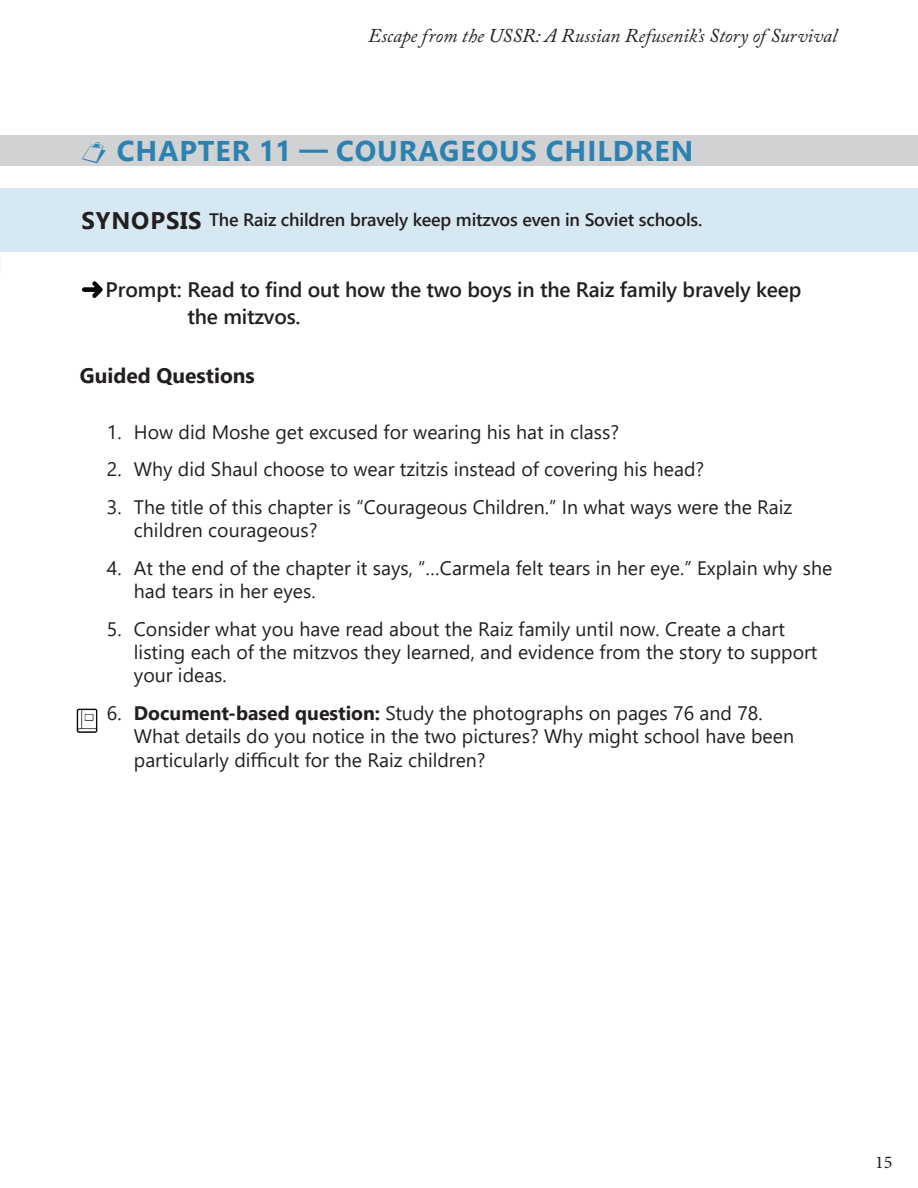
<style>
.page{position:relative;width:918px;height:1188px;background:#fff}
.page>*{position:absolute;margin:0;border:0;box-sizing:border-box;transform-origin:0 0}
.t1{font:700 28.5px "Segoe UI";letter-spacing:.035em;color:#2b82b1}
.t2{font:600 21px/27px "Segoe UI";letter-spacing:-.01em;color:#231f20}
.t3{font:700 21px "Segoe UI";color:#231f20}
.t4{font:19.5px/23.4px "Segoe UI";color:#231f20}
.t5{font:italic 19.5px "Adobe Caslon Pro";color:#231f20}
.t6{font:600 18px "Segoe UI";letter-spacing:-.01em;color:#231f20}
.t7{font:18px "Minion Pro";color:#231f20}
.s1{font-weight:700;font-size:24px}
.s2{font-weight:700}
</style>
<div class="page">
<div style="left:0;top:135px;width:918px;height:31px;background:#d1d2d4"></div>
<img style="left:82px;top:281px;width:21px;height:17px">
<div style="left:0;top:188px;width:918px;height:64px;background:#d6e8f1"></div>
<img style="left:76px;top:708px;width:22px;height:25px">
<p class="t5" style="left:368px;top:24px;width:470px">Escape from the USSR: A Russian Refusenik’s Story of Survival</p>
<h1 class="t1" style="left:117px;top:124px;width:578px">CHAPTER 11 — COURAGEOUS CHILDREN</h1>
<p class="t6" style="left:81px;top:202px;width:623px"><span class="s1">SYNOPSIS</span> The Raiz children bravely keep mitzvos even in Soviet schools.</p>
<p class="t2" style="left:187px;top:275px;width:615px;text-indent:-82px">Prompt: Read to find out how the two boys in the Raiz family bravely keep the mitzvos.</p>
<p class="t3" style="left:80px;top:356px;width:176px">Guided Questions</p>
<p class="t4" style="left:107px;top:418px;width:514px">1. How did Moshe get excused for wearing his hat in class?</p>
<p class="t4" style="left:107px;top:456px;width:599px">2. Why did Shaul choose to wear tzitzis instead of covering his head?</p>
<p class="t4" style="left:134px;top:493px;width:660px;text-indent:-27px">3. The title of this chapter is “Courageous Children.” In what ways were the Raiz children courageous?</p>
<p class="t4" style="left:134px;top:554px;width:700px;text-indent:-27px">4. At the end of the chapter it says, “…Carmela felt tears in her eye.” Explain why she had tears in her eyes.</p>
<p class="t4" style="left:134px;top:615px;width:685px;text-indent:-27px">5. Consider what you have read about the Raiz family until now. Create a chart listing each of the mitzvos they learned, and evidence from the story to support your ideas.</p>
<p class="t4" style="left:134px;top:700px;width:662px;text-indent:-27px">6. <span class="s2">Document-based question:</span> Study the photographs on pages 76 and 78.<br>What details do you notice in the two pictures? Why might school have been particularly difficult for the Raiz children?</p>
<p class="t7" style="left:875px;top:1150px;width:19px">15</p>
</div>
